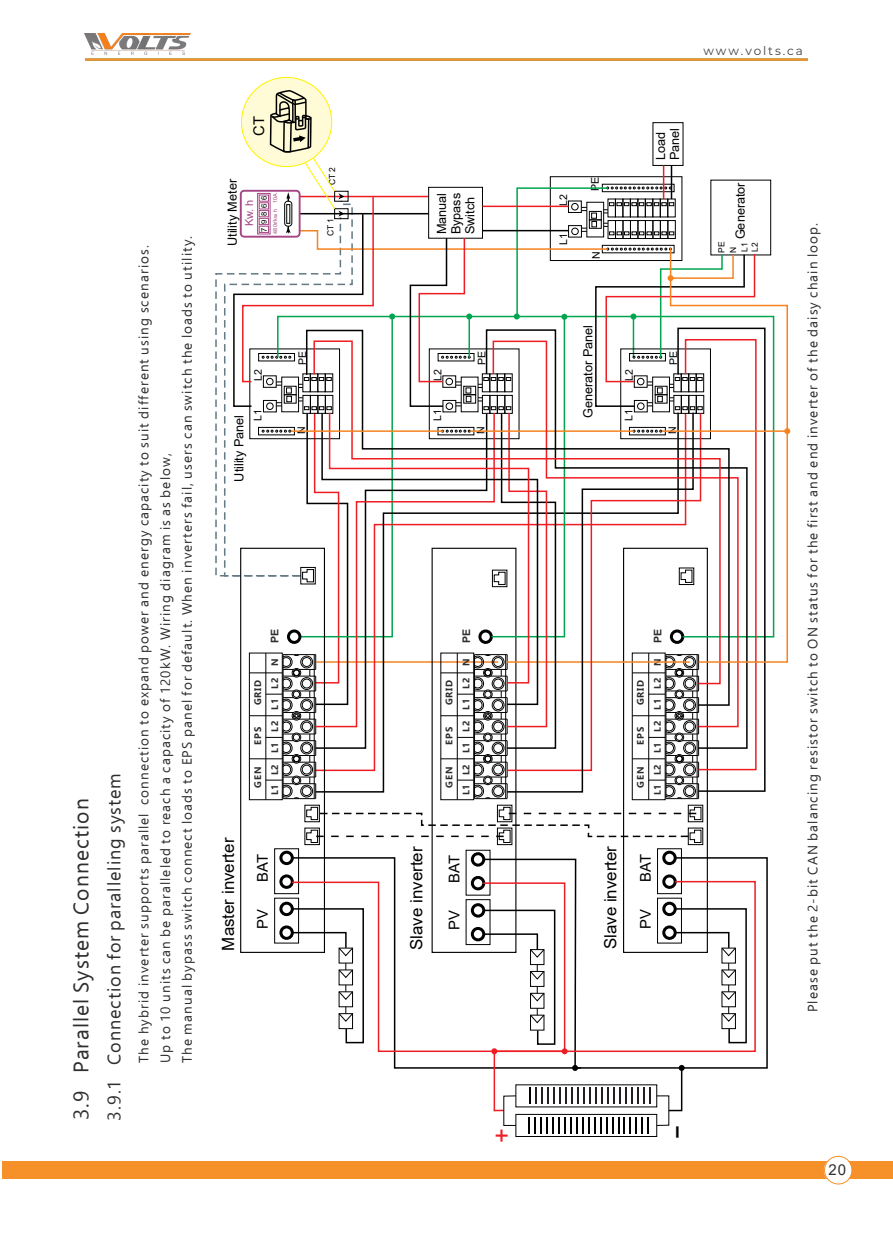
<style>
.page{position:relative;width:893px;height:1234px;background:#fff}
.page>*{position:absolute;margin:0;border:0;box-sizing:border-box;transform-origin:0 0}
.t1{font:25.35px "Arial";color:#ee1d23}
.t2{font:25.35px "Arial";color:#000;scale:1.65 1}
.t3{font:21px "Ebrima";letter-spacing:.055em;color:#2e2e2e}
.t4{font:18px "Ebrima";letter-spacing:.055em;color:#2e2e2e}
.t5{font:16.95px "Arial";color:#000}
.t6{font:15px "Arial";color:#2e2e2e}
.t7{font:14.7px "Arial";color:#000}
.t8{font:13.5px/21.6px "Ebrima";letter-spacing:.08em;color:#2e2e2e}
.t9{font:12.6px/14.1px "Arial";color:#000}
.t10{font:12px "Montserrat";letter-spacing:.16em;color:#424143}
.t11{font:10.95px "Arial";color:#a54686}
.t12{font:10.5px "Arial";color:#000}
.t13{font:700 10.5px "Arial";color:#2e2e2e}
.t14{font:700 9.45px/17px "Ebrima";letter-spacing:.085em;color:#2e2e2e;text-align:right}
.t15{font:8.4px/11.1px "Arial";color:#000}
.t16{font:7.65px "Arial";letter-spacing:.475em;color:#000}
.t17{font:5.55px "Arial";color:#a54686}
</style>
<div class="page">
<div style="left:2px;top:1161px;width:891px;height:17px;background:#f69028"></div>
<div style="left:824px;top:1155px;width:27px;height:28px;background:#fff;border-radius:50%"></div>
<svg style="left:215px;top:273px;width:8px;height:304px"></svg>
<svg style="left:223px;top:273px;width:9px;height:304px"></svg>
<div style="left:710px;top:180px;width:61px;height:75px;border:1px solid #000"></div>
<div style="left:274px;top:897px;width:25px;height:46px;border:1px solid #000"></div>
<div style="left:274px;top:848px;width:25px;height:45px;border:1px solid #000"></div>
<div style="left:279px;top:925px;width:15px;height:14px;border:3px solid #000;border-radius:50%"></div>
<div style="left:279px;top:901px;width:15px;height:14px;border:3px solid #000;border-radius:50%"></div>
<div style="left:279px;top:874px;width:15px;height:14px;border:3px solid #000;border-radius:50%"></div>
<div style="left:279px;top:850px;width:15px;height:14px;border:3px solid #000;border-radius:50%"></div>
<svg style="left:291px;top:856px;width:191px;height:213px"></svg>
<div style="left:471px;top:875px;width:14px;height:15px;border:3px solid #000;border-radius:50%"></div>
<div style="left:471px;top:852px;width:14px;height:14px;border:3px solid #000;border-radius:50%"></div>
<div style="left:657px;top:848px;width:25px;height:45px;border:1px solid #000"></div>
<div style="left:662px;top:850px;width:15px;height:14px;border:3px solid #000;border-radius:50%"></div>
<svg style="left:766px;top:246px;width:22px;height:417px"></svg>
<hr style="left:662px;top:430px;width:125px;height:2px;background:#f58320">
<svg style="left:291px;top:880px;width:191px;height:172px"></svg>
<svg style="left:784px;top:428px;width:6px;height:6px"></svg>
<svg style="left:482px;top:856px;width:286px;height:277px"></svg>
<svg style="left:232px;top:76px;width:534px;height:723px"></svg>
<div style="left:653px;top:122px;width:30px;height:44px;background:#fff;border:1px solid #000"></div>
<hr style="left:671px;top:165px;width:1px;height:34px;background:#000">
<hr style="left:663px;top:165px;width:1px;height:34px;background:#ee1d23">
<svg style="left:306px;top:806px;width:396px;height:37px"></svg>
<hr style="left:85px;top:58px;width:723px;height:3px;background:#f69029">
<div style="left:824px;top:1155px;width:28px;height:28px;border:1px solid #f69028;border-radius:50%"></div>
<img style="left:84px;top:33px;width:107px;height:21px">
<h2 class="t3" style="left:66px;top:1119px;width:323px;rotate:-90deg">3.9 Parallel System Connection</h2>
<h3 class="t4" style="left:101px;top:1120px;width:349px;rotate:-90deg">3.9.1 Connection for paralleling system</h3>
<p class="t8" style="left:133px;top:1062px;width:828px;rotate:-90deg">The hybrid inverter supports parallel connection to expand power and energy capacity to suit different using scenarios.<br>Up to 10 units can be paralleled to reach a capacity of 120kW. Wiring diagram is as below,<br>The manual bypass switch connect loads to EPS panel for default. When inverters fail, users can switch the loads to utility.</p>
<p class="t7" style="left:249px;top:135px;width:21px;rotate:-90deg">CT</p>
<p class="t9" style="left:225px;top:246px;width:69px;rotate:-90deg">Utility Meter</p>
<p class="t11" style="left:242px;top:226px;width:28px;rotate:-90deg">Kw. h</p>
<p class="t16" style="left:259px;top:232px;width:38px;rotate:-90deg">79866</p>
<p class="t17" style="left:272px;top:233px;width:41px;rotate:-90deg">480r/kw. h 10A</p>
<p class="t15" style="left:326px;top:185px;width:20px;rotate:-90deg">CT 2</p>
<p class="t15" style="left:325px;top:236px;width:20px;rotate:-90deg">CT 1</p>
<p class="t12" style="left:251px;top:381px;width:13px;rotate:-90deg">L2</p>
<p class="t12" style="left:251px;top:420px;width:13px;rotate:-90deg">L1</p>
<p class="t9" style="left:232px;top:481px;width:68px;rotate:-90deg">Utility Panel</p>
<p class="t12" style="left:295px;top:364px;width:16px;rotate:-90deg">PE</p>
<p class="t12" style="left:294px;top:434px;width:9px;rotate:-90deg">N</p>
<p class="t5" style="left:217px;top:950px;width:114px;rotate:-90deg">Master inverter</p>
<p class="t13" style="left:267px;top:643px;width:16px;rotate:-90deg">PE</p>
<p class="t14" style="left:266px;top:666px;width:9px;rotate:-90deg">N</p>
<p class="t14" style="left:249px;top:753px;width:77px;rotate:-90deg">GRID<br>L1 L2 L1 L2</p>
<p class="t14" style="left:249px;top:744px;width:19px;rotate:-90deg">EPS</p>
<p class="t14" style="left:249px;top:787px;width:22px;rotate:-90deg">GEN</p>
<p class="t14" style="left:266px;top:795px;width:33px;rotate:-90deg">L1 L2</p>
<p class="t7" style="left:253px;top:881px;width:29px;rotate:-90deg">BAT</p>
<p class="t7" style="left:253px;top:928px;width:21px;rotate:-90deg">PV</p>
<p class="t10" style="left:703px;top:43px;width:101px">www.volts.ca</p>
<p class="t9" style="left:653px;top:160px;width:34px;rotate:-90deg">Load<br>Panel</p>
<p class="t12" style="left:588px;top:191px;width:16px;rotate:-90deg">PE</p>
<p class="t9" style="left:435px;top:234px;width:43px;rotate:-90deg">Manual</p>
<p class="t9" style="left:733px;top:239px;width:59px;rotate:-90deg">Generator</p>
<p class="t9" style="left:449px;top:234px;width:43px;rotate:-90deg">Bypass<br>Switch</p>
<p class="t12" style="left:556px;top:206px;width:13px;rotate:-90deg">L2</p>
<p class="t12" style="left:556px;top:245px;width:13px;rotate:-90deg">L1</p>
<p class="t15" style="left:716px;top:252px;width:13px;rotate:-90deg">PE<br>N<br>L1<br>L2</p>
<p class="t12" style="left:589px;top:259px;width:9px;rotate:-90deg">N</p>
<p class="t12" style="left:430px;top:381px;width:13px;rotate:-90deg">L2</p>
<p class="t12" style="left:430px;top:420px;width:13px;rotate:-90deg">L1</p>
<p class="t12" style="left:475px;top:364px;width:16px;rotate:-90deg">PE</p>
<p class="t12" style="left:474px;top:434px;width:9px;rotate:-90deg">N</p>
<p class="t9" style="left:581px;top:418px;width:94px;rotate:-90deg">Generator Panel</p>
<p class="t12" style="left:622px;top:381px;width:13px;rotate:-90deg">L2</p>
<p class="t12" style="left:622px;top:420px;width:13px;rotate:-90deg">L1</p>
<p class="t12" style="left:666px;top:364px;width:16px;rotate:-90deg">PE</p>
<p class="t12" style="left:665px;top:434px;width:9px;rotate:-90deg">N</p>
<p class="t5" style="left:405px;top:949px;width:105px;rotate:-90deg">Slave inverter</p>
<p class="t13" style="left:459px;top:643px;width:16px;rotate:-90deg">PE</p>
<p class="t14" style="left:457px;top:666px;width:9px;rotate:-90deg">N</p>
<p class="t14" style="left:440px;top:753px;width:77px;rotate:-90deg">GRID<br>L1 L2 L1 L2</p>
<p class="t14" style="left:440px;top:744px;width:19px;rotate:-90deg">EPS</p>
<p class="t14" style="left:440px;top:787px;width:22px;rotate:-90deg">GEN</p>
<p class="t14" style="left:457px;top:795px;width:33px;rotate:-90deg">L1 L2</p>
<p class="t7" style="left:444px;top:882px;width:29px;rotate:-90deg">BAT</p>
<p class="t7" style="left:444px;top:930px;width:21px;rotate:-90deg">PV</p>
<p class="t5" style="left:599px;top:949px;width:105px;rotate:-90deg">Slave inverter</p>
<p class="t13" style="left:650px;top:643px;width:16px;rotate:-90deg">PE</p>
<p class="t14" style="left:648px;top:666px;width:9px;rotate:-90deg">N</p>
<p class="t14" style="left:632px;top:753px;width:77px;rotate:-90deg">GRID<br>L1 L2 L1 L2</p>
<p class="t14" style="left:632px;top:744px;width:19px;rotate:-90deg">EPS</p>
<p class="t14" style="left:632px;top:787px;width:22px;rotate:-90deg">GEN</p>
<p class="t14" style="left:649px;top:795px;width:33px;rotate:-90deg">L1 L2</p>
<p class="t7" style="left:635px;top:881px;width:29px;rotate:-90deg">BAT</p>
<p class="t7" style="left:635px;top:928px;width:21px;rotate:-90deg">PV</p>
<p class="t8" style="left:801px;top:1012px;width:791px;rotate:-90deg">Please put the 2-bit CAN balancing resistor switch to ON status for the first and end inverter of the daisy chain loop.</p>
<h1 class="t1" style="left:484px;top:1142px;width:16px;rotate:-90deg">+</h1>
<h1 class="t2" style="left:658px;top:1138px;width:10px;rotate:-90deg">-</h1>
<p class="t6" style="left:828px;top:1159px;width:19px">20</p>
</div>
